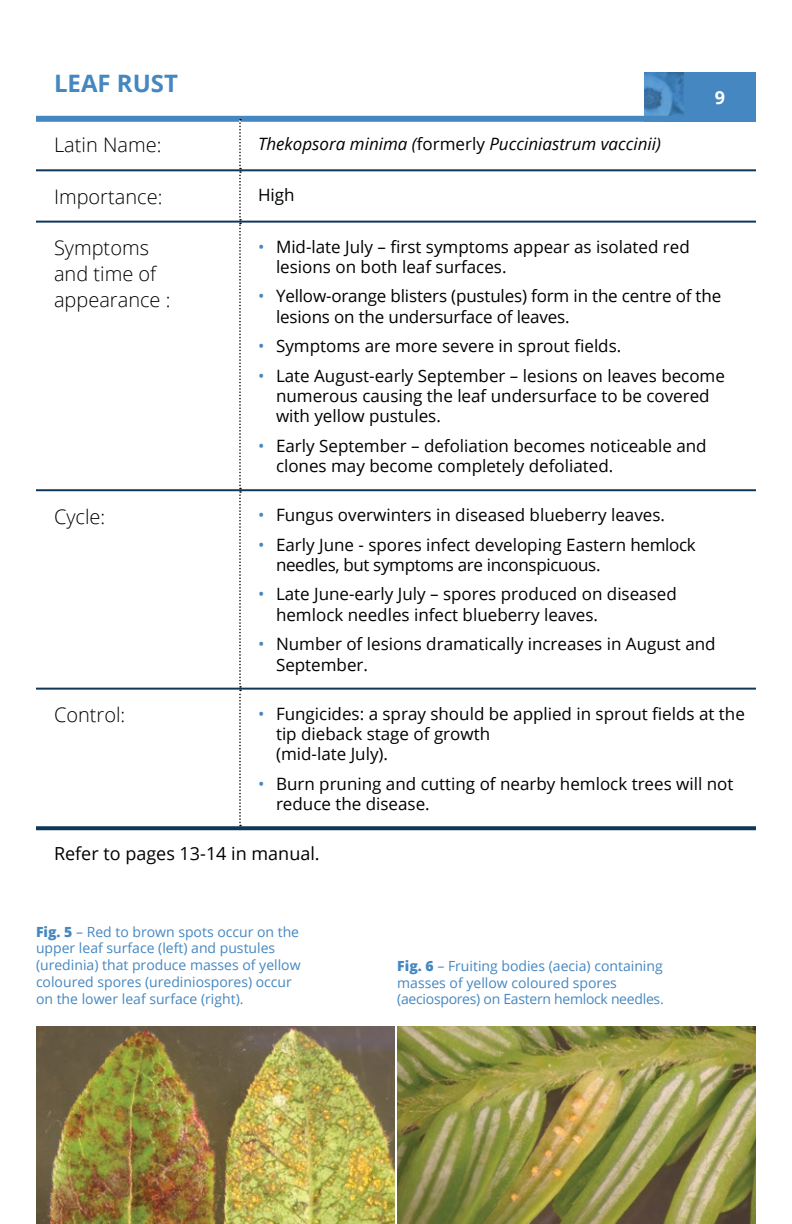
<style>
.page{position:relative;width:792px;height:1224px;background:#fff}
.page>*{position:absolute;margin:0;border:0;box-sizing:border-box;transform-origin:0 0}
.t1{font:700 24px "Open Sans";color:#4587c0}
.t2{font:300 20px/26px "Open Sans";color:#000}
.t3{font:18px "Open Sans";color:#000}
.t4{font:700 18px "Open Sans";color:#fff}
.t5{font:17px/20.4px "Open Sans";color:#000}
.t6{font:17px/20.4px "Open Sans";letter-spacing:-.02em;color:#000}
.t7{font:italic 17px "Open Sans";color:#000}
.t8{font:14px/16.8px "Open Sans";color:#4587c0}
.s1{font-style:normal}
.s2{color:#4587c0}
.s3{font-weight:800}
</style>
<div class="page">
<div style="left:684px;top:72px;width:72px;height:50px;background:#4587c0"></div>
<img style="left:644px;top:72px;width:40px;height:44px">
<div style="left:36px;top:116px;width:720px;height:6px;background:#4587c0"></div>
<svg style="left:239px;top:119px;width:2px;height:707px"></svg>
<hr style="left:36px;top:169px;width:204px;height:2px;background:#0f375a">
<hr style="left:240px;top:169px;width:516px;height:2px;background:#0f375a">
<hr style="left:36px;top:221px;width:204px;height:2px;background:#0f375a">
<hr style="left:240px;top:221px;width:516px;height:2px;background:#0f375a">
<hr style="left:36px;top:489px;width:204px;height:2px;background:#0f375a">
<hr style="left:240px;top:489px;width:516px;height:2px;background:#0f375a">
<hr style="left:36px;top:688px;width:204px;height:2px;background:#0f375a">
<hr style="left:240px;top:688px;width:516px;height:2px;background:#0f375a">
<svg style="left:36px;top:826px;width:204px;height:4px"></svg>
<svg style="left:240px;top:826px;width:516px;height:4px;background:#1d4263"></svg>
<img style="left:36px;top:1026px;width:359px;height:198px">
<img style="left:397px;top:1026px;width:359px;height:198px">
<h1 class="t1" style="left:54px;top:66px;width:126px">LEAF RUST</h1>
<p class="t4" style="left:715px;top:85px;width:12px">9</p>
<p class="t2" style="left:54px;top:132px;width:109px">Latin Name:</p>
<p class="t7" style="left:258px;top:132px;width:405px">Thekopsora minima (<span class="s1">formerly</span> Pucciniastrum vaccinii)</p>
<p class="t2" style="left:54px;top:183px;width:110px">Importance:</p>
<p class="t5" style="left:258px;top:185px;width:38px">High</p>
<p class="t2" style="left:54px;top:234px;width:118px">Symptoms and time of appearance :</p>
<p class="t5" style="left:276px;top:236px;width:415px;text-indent:-18px"><span class="s2">•</span> Mid-late July – first symptoms appear as isolated red lesions on both leaf surfaces.</p>
<p class="t5" style="left:276px;top:286px;width:447px;text-indent:-18px"><span class="s2">•</span> Yellow-orange blisters (pustules) form in the centre of the lesions on the undersurface of leaves.</p>
<p class="t5" style="left:258px;top:335px;width:365px"><span class="s2">•</span> Symptoms are more severe in sprout fields.</p>
<p class="t5" style="left:276px;top:365px;width:451px;text-indent:-18px"><span class="s2">•</span> Late August-early September – lesions on leaves become numerous causing the leaf undersurface to be covered with yellow pustules.</p>
<p class="t5" style="left:276px;top:435px;width:432px;text-indent:-18px"><span class="s2">•</span> Early September – defoliation becomes noticeable and clones may become completely defoliated.</p>
<p class="t2" style="left:54px;top:503px;width:53px">Cycle:</p>
<p class="t5" style="left:258px;top:504px;width:409px"><span class="s2">•</span> Fungus overwinters in diseased blueberry leaves.</p>
<p class="t6" style="left:276px;top:534px;width:421px;text-indent:-18px"><span class="s2">•</span> Early June - spores infect developing Eastern hemlock needles, but symptoms are inconspicuous.</p>
<p class="t5" style="left:276px;top:584px;width:402px;text-indent:-18px"><span class="s2">•</span> Late June-early July – spores produced on diseased hemlock needles infect blueberry leaves.</p>
<p class="t5" style="left:276px;top:633px;width:441px;text-indent:-18px"><span class="s2">•</span> Number of lesions dramatically increases in August and<br>September.</p>
<p class="t2" style="left:54px;top:701px;width:73px">Control:</p>
<p class="t5" style="left:276px;top:703px;width:470px;text-indent:-18px"><span class="s2">•</span> Fungicides: a spray should be applied in sprout fields at the tip dieback stage of growth<br>(mid-late July).</p>
<p class="t5" style="left:276px;top:773px;width:459px;text-indent:-18px"><span class="s2">•</span> Burn pruning and cutting of nearby hemlock trees will not reduce the disease.</p>
<p class="t3" style="left:54px;top:841px;width:267px">Refer to pages 13-14 in manual.</p>
<p class="t8" style="left:36px;top:923px;width:266px"><span class="s3">Fig. 5</span> – Red to brown spots occur on the upper leaf surface (left) and pustules (uredinia) that produce masses of yellow coloured spores (urediniospores) occur on the lower leaf surface (right).</p>
<p class="t8" style="left:397px;top:957px;width:268px"><span class="s3">Fig. 6</span> – Fruiting bodies (aecia) containing masses of yellow coloured spores (aeciospores) on Eastern hemlock needles.</p>
</div>
